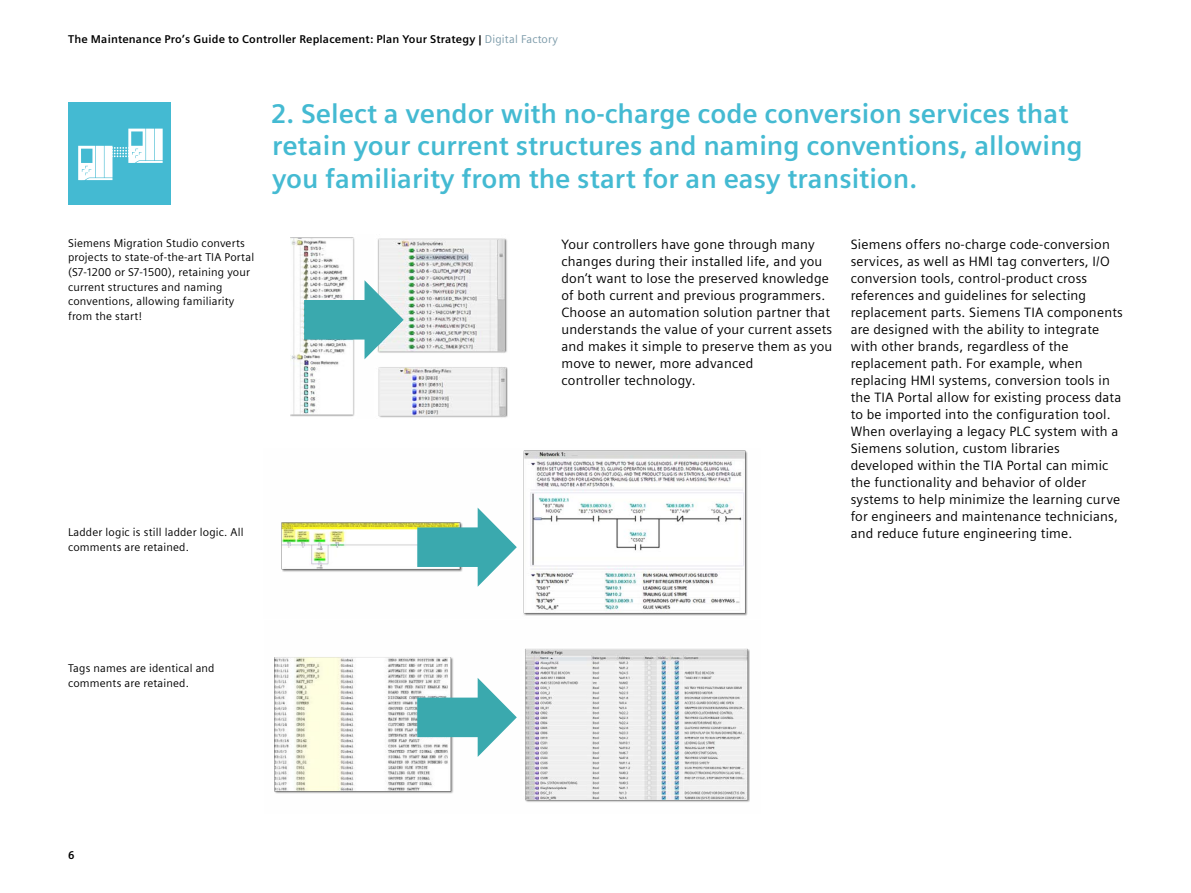
<style>
.page{position:relative;width:1191px;height:893px;background:#fff}
.page>*{position:absolute;margin:0;border:0;box-sizing:border-box;transform-origin:0 0}
.t1{font:700 27px/32.4px "Siemens Sans";color:#44bad2}
.t2{font:13.5px/17px "Siemens Sans";letter-spacing:.015em;color:#000}
.t3{font:11.25px/14.7px "Siemens Sans";letter-spacing:.015em;color:#000}
.t4{font:700 11.25px "Siemens Sans";letter-spacing:.015em;color:#000}
.s1{font-weight:400;color:#7b9aa9}
</style>
<div class="page">
<div style="left:68px;top:102px;width:102px;height:102px;background:#44bad2"></div>
<svg style="left:78px;top:129px;width:85px;height:51px"></svg>
<img style="left:290px;top:237px;width:218px;height:181px">
<img style="left:281px;top:450px;width:467px;height:166px">
<svg style="left:417px;top:508px;width:100px;height:79px"></svg>
<svg style="left:304px;top:280px;width:100px;height:79px"></svg>
<img style="left:274px;top:648px;width:476px;height:154px">
<svg style="left:417px;top:678px;width:100px;height:79px"></svg>
<p class="t4" style="left:68px;top:32px;width:491px">The Maintenance Pro’s Guide to Controller Replacement: Plan Your Strategy | <span class="s1">Digital Factory</span></p>
<p class="t3" style="left:68px;top:236px;width:188px">Siemens Migration Studio converts projects to state-of-the-art TIA Portal (S7-1200 or S7-1500), retaining your current structures and naming conventions, allowing familiarity from the start!</p>
<p class="t3" style="left:68px;top:525px;width:177px">Ladder logic is still ladder logic. All comments are retained.</p>
<h1 class="t1" style="left:272px;top:97px;width:812px">2. Select a vendor with no-charge code conversion services that retain your current structures and naming conventions, allowing you familiarity from the start for an easy transition.</h1>
<p class="t2" style="left:561px;top:236px;width:272px">Your controllers have gone through many changes during their installed life, and you don‘t want to lose the preserved knowledge of both current and previous programmers.<br>Choose an automation solution partner that understands the value of your current assets and makes it simple to preserve them as you move to newer, more advanced<br>controller technology.</p>
<p class="t2" style="left:850px;top:235px;width:274px">Siemens offers no-charge code-conversion services, as well as HMI tag converters, I/O conversion tools, control-product cross references and guidelines for selecting replacement parts. Siemens TIA components are designed with the ability to integrate with other brands, regardless of the replacement path. For example, when replacing HMI systems, conversion tools in the TIA Portal allow for existing process data to be imported into the configuration tool.<br>When overlaying a legacy PLC system with a Siemens solution, custom libraries developed within the TIA Portal can mimic the functionality and behavior of older systems to help minimize the learning curve for engineers and maintenance technicians, and reduce future engineering time.</p>
<p class="t3" style="left:68px;top:661px;width:148px">Tags names are identical and comments are retained.</p>
<p class="t4" style="left:68px;top:849px;width:8px">6</p>
</div>
